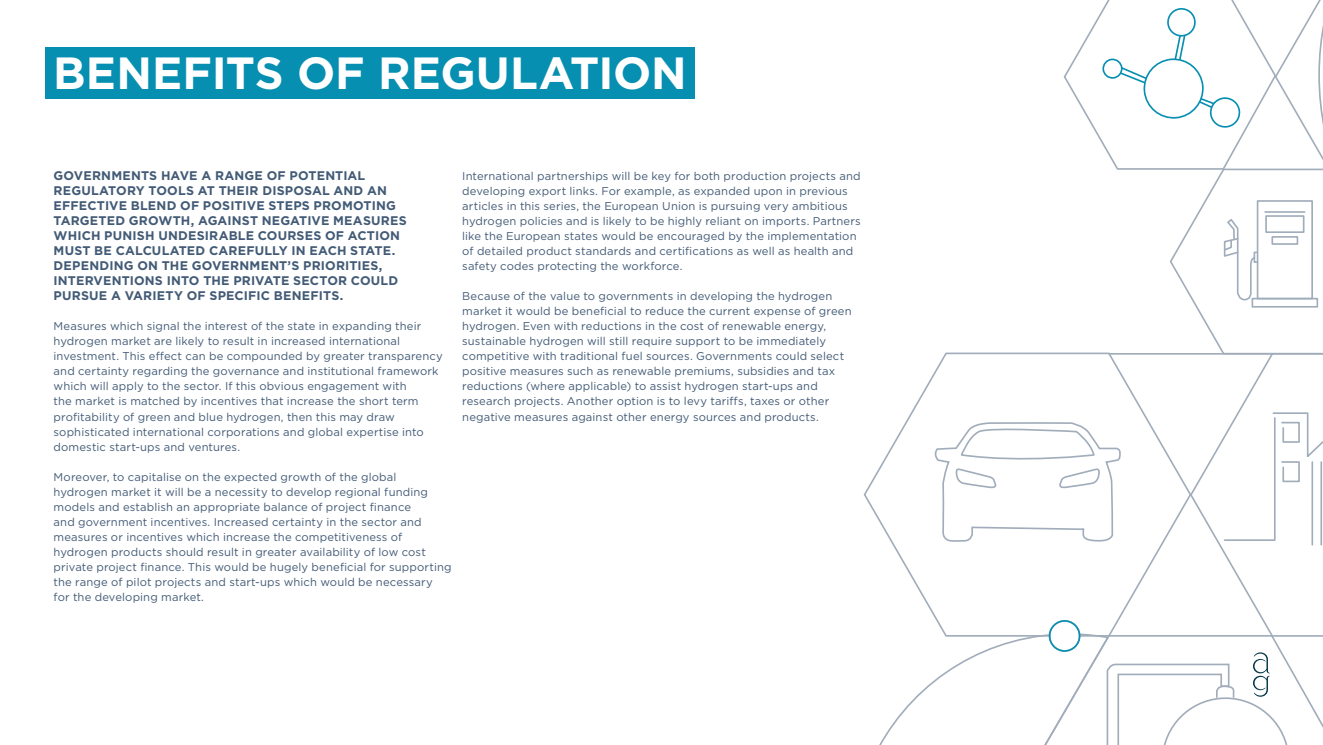
<style>
.page{position:relative;width:1323px;height:745px;background:#fff}
.page>*{position:absolute;margin:0;border:0;box-sizing:border-box;transform-origin:0 0}
.G_Section_heading{font:700 45px "Gotham";letter-spacing:-.005em;color:#fff}
.G_Paragraph{font:700 12.5px/15px "Gotham";letter-spacing:.015em;color:#435b76}
.G_Paragraph-2{font:11.25px/15px "Gotham";letter-spacing:.01em;color:#435b76}
</style>
<div class="page">
<div style="left:45px;top:48px;width:650px;height:51px;background:#068fb1"></div>
<svg style="left:863px;top:374px;width:70px;height:241px"></svg>
<svg style="left:933px;top:0;width:390px;height:744px"></svg>
<p class="G_Section_heading" style="left:53px;top:43px;width:635px">BENEFITS OF REGULATION</p>
<p class="G_Paragraph" style="left:54px;top:168px;width:355px">GOVERNMENTS HAVE A RANGE OF POTENTIAL REGULATORY TOOLS AT THEIR DISPOSAL AND AN EFFECTIVE BLEND OF POSITIVE STEPS PROMOTING TARGETED GROWTH, AGAINST NEGATIVE MEASURES WHICH PUNISH UNDESIRABLE COURSES OF ACTION</p>
<p class="G_Paragraph" style="left:54px;top:243px;width:346px">MUST BE CALCULATED CAREFULLY IN EACH STATE.<br>DEPENDING ON THE GOVERNMENT’S PRIORITIES, INTERVENTIONS INTO THE PRIVATE SECTOR COULD PURSUE A VARIETY OF SPECIFIC BENEFITS.</p>
<p class="G_Paragraph-2" style="left:54px;top:318px;width:391px">Measures which signal the interest of the state in expanding their hydrogen market are likely to result in increased international investment. This effect can be compounded by greater transparency and certainty regarding the governance and institutional framework which will apply to the sector. If this obvious engagement with<br>the market is matched by incentives that increase the short term profitability of green and blue hydrogen, then this may draw sophisticated international corporations and global expertise into domestic start-ups and ventures.</p>
<p class="G_Paragraph-2" style="left:54px;top:468px;width:399px">Moreover, to capitalise on the expected growth of the global hydrogen market it will be a necessity to develop regional funding models and establish an appropriate balance of project finance<br>and government incentives. Increased certainty in the sector and measures or incentives which increase the competitiveness of hydrogen products should result in greater availability of low cost private project finance. This would be hugely beneficial for supporting the range of pilot projects and start-ups which would be necessary for the developing market.</p>
<p class="G_Paragraph-2" style="left:462px;top:168px;width:400px">International partnerships will be key for both production projects and developing export links. For example, as expanded upon in previous articles in this series, the European Union is pursuing very ambitious hydrogen policies and is likely to be highly reliant on imports. Partners like the European states would be encouraged by the implementation of detailed product standards and certifications as well as health and safety codes protecting the workforce.</p>
<p class="G_Paragraph-2" style="left:462px;top:288px;width:391px">Because of the value to governments in developing the hydrogen market it would be beneficial to reduce the current expense of green hydrogen. Even with reductions in the cost of renewable energy, sustainable hydrogen will still require support to be immediately competitive with traditional fuel sources. Governments could select positive measures such as renewable premiums, subsidies and tax reductions (where applicable) to assist hydrogen start-ups and research projects. Another option is to levy tariffs, taxes or other negative measures against other energy sources and products.</p>
</div>
